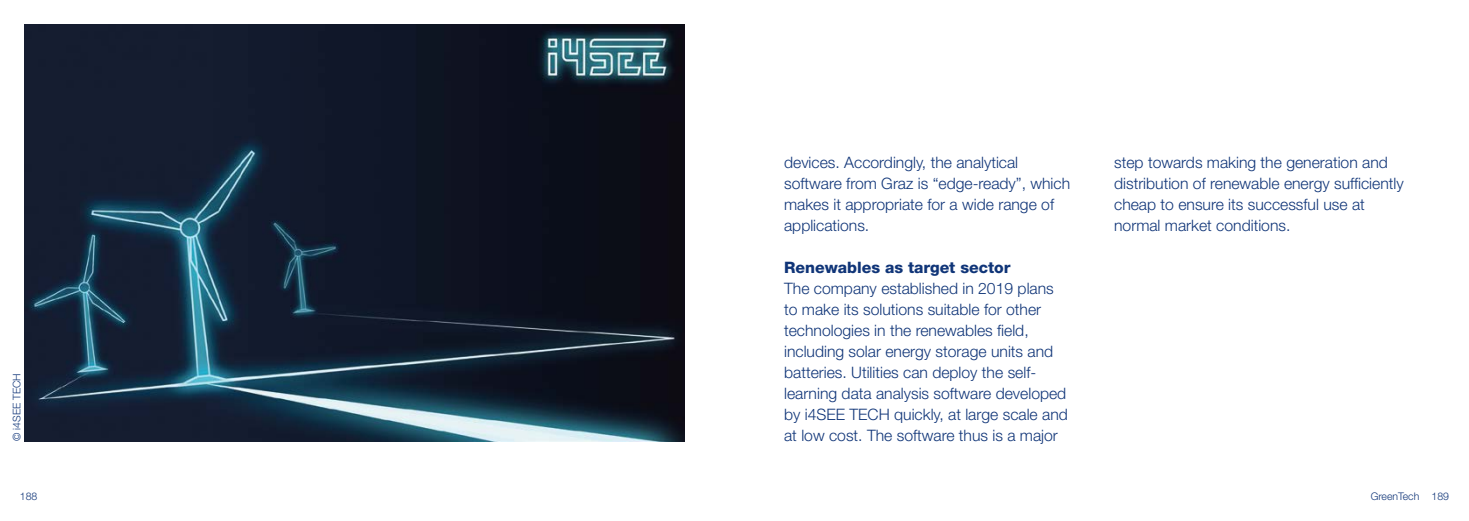
<style>
.page{position:relative;width:1469px;height:521px;background:#fff}
.page>*{position:absolute;margin:0;border:0;box-sizing:border-box;transform-origin:0 0}
.P_Lauftext{font:300 15.75px/21px "Helvetica Neue LT Std";color:#103578}
.H5_fette_überschrift{font:800 15.75px "Helvetica Neue LT Std";color:#103578}
.t1{font:300 10.5px "Helvetica Neue LT Std";color:#103578}
</style>
<div class="page">
<img style="left:25px;top:25px;width:660px;height:416px">
<p class="t1" style="left:10px;top:441px;width:69px;rotate:-90deg">© i4SEE TECH</p>
<p class="t1" style="left:20px;top:490px;width:19px">188</p>
<p class="P_Lauftext" style="left:784px;top:152px;width:287px">devices. Accordingly, the analytical software from Graz is “edge-ready”, which makes it appropriate for a wide range of applications.</p>
<h5 class="H5_fette_überschrift" style="left:784px;top:258px;width:228px">Renewables as target sector</h5>
<p class="P_Lauftext" style="left:784px;top:278px;width:285px">The company established in 2019 plans to make its solutions suitable for other technologies in the renewables field, including solar energy storage units and batteries. Utilities can deploy the self&shy;learning data analysis software developed by i4SEE TECH quickly, at large scale and at low cost. The software thus is a major</p>
<p class="P_Lauftext" style="left:1114px;top:152px;width:291px">step towards making the generation and distribution of renewable energy sufficiently cheap to ensure its successful use at normal market conditions.</p>
<p class="t1" style="left:1370px;top:490px;width:80px">GreenTech 189</p>
</div>
